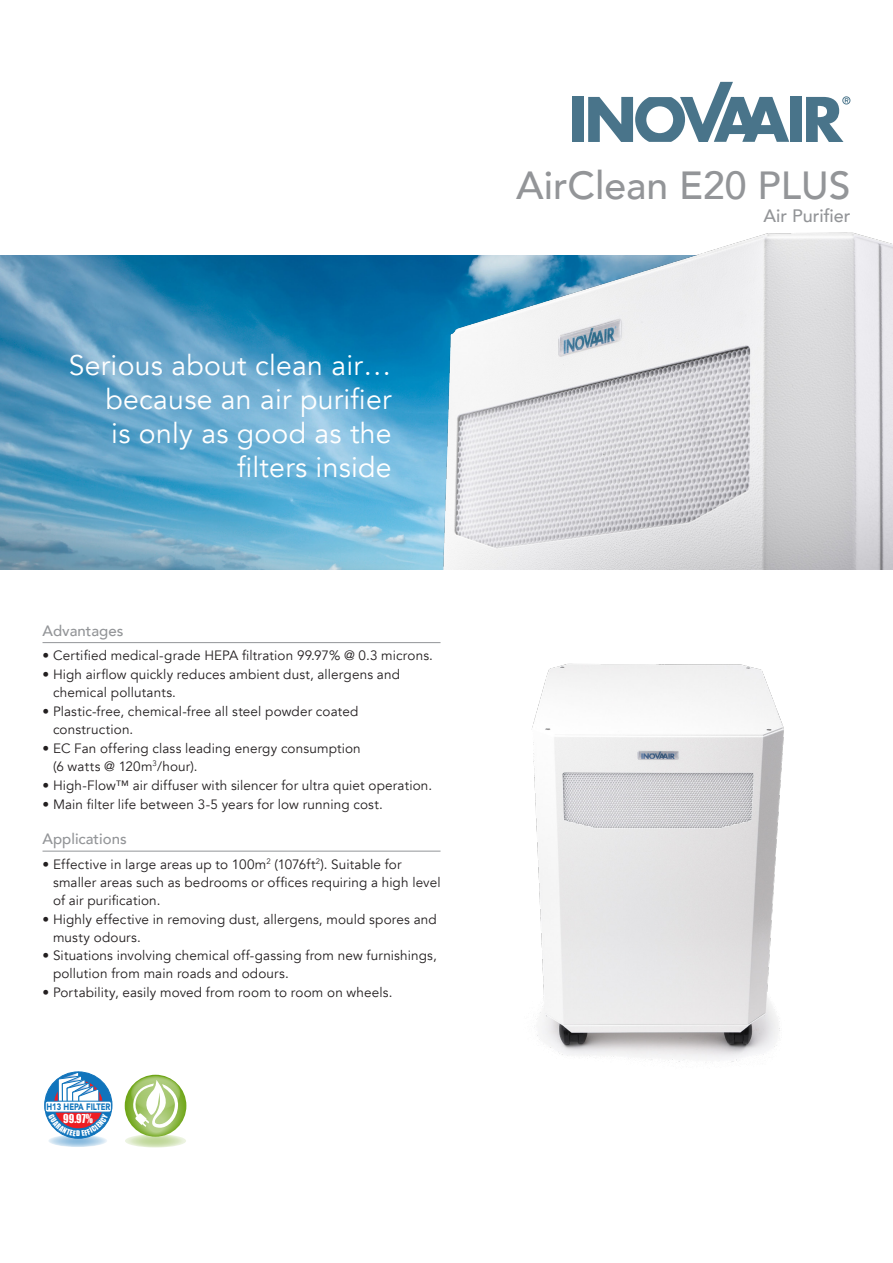
<style>
.page{position:relative;width:893px;height:1263px;background:#fff}
.page>*{position:absolute;margin:0;border:0;box-sizing:border-box;transform-origin:0 0}
.t1{font:500 39.15px "Avenir";color:#939598}
.t2{font:28.35px/34px "Avenir";letter-spacing:.01em;color:#fff;text-align:right}
.t3{font:500 18px "Avenir";color:#939598}
.sub_heading{font:500 15px "Avenir";color:#939598}
.Body_Copy{font:13.5px/18px "Avenir";letter-spacing:.01em;color:#231f20}
.t4{font:11.25px "Impact";color:#fff;scale:.9 1}
.t5{font:900 9.3px "Avenir LT";color:#1074bc;scale:.82 1}
.t6{font:8.85px "Myriad Pro";color:#231f20}
</style>
<div class="page">
<img style="left:0;top:256px;width:396px;height:313px">
<svg style="left:48px;top:1134px;width:59px;height:13px"></svg>
<div style="left:45px;top:1101px;width:67px;height:11px;border:1px solid #1074bc;border-radius:2px"></div>
<svg style="left:125px;top:1134px;width:61px;height:13px"></svg>
<svg style="left:125px;top:1075px;width:61px;height:62px"></svg>
<svg style="left:124px;top:1074px;width:62px;height:56px"></svg>
<svg style="left:131px;top:1080px;width:48px;height:48px"></svg>
<hr style="left:43px;top:642px;width:398px;height:1px;background:#939598">
<hr style="left:43px;top:851px;width:398px;height:1px;background:#939598">
<img style="left:532px;top:663px;width:252px;height:400px">
<img style="left:396px;top:232px;width:497px;height:338px">
<div style="left:790px;top:97px;width:12px;height:45px;background:#49748a"></div>
<svg style="left:806px;top:96px;width:44px;height:46px"></svg>
<div style="left:573px;top:97px;width:11px;height:45px;background:#49748a"></div>
<svg style="left:588px;top:82px;width:201px;height:60px"></svg>
<svg style="left:48px;top:1072px;width:60px;height:64px"></svg>
<p class="t2" style="left:69px;top:349px;width:324px">Serious about clean air…</p>
<p class="t2" style="left:106px;top:383px;width:287px">because an air purifier is only as good as the filters inside</p>
<p class="sub_heading" style="left:43px;top:618px;width:82px">Advantages</p>
<p class="Body_Copy" style="left:43px;top:647px;width:392px">• Certified medical-grade HEPA filtration 99.97% @ 0.3 microns.</p>
<p class="Body_Copy" style="left:53px;top:666px;width:348px;text-indent:-11px">• High airflow quickly reduces ambient dust, allergens and chemical pollutants.</p>
<p class="Body_Copy" style="left:53px;top:702px;width:307px;text-indent:-11px">• Plastic-free, chemical-free all steel powder coated construction.</p>
<p class="Body_Copy" style="left:53px;top:739px;width:309px;text-indent:-11px">• EC Fan offering class leading energy consumption (6 watts @ 120m<sup>3</sup>/hour).</p>
<p class="Body_Copy" style="left:43px;top:776px;width:391px">• High-Flow™ air diffuser with silencer for ultra quiet operation.</p>
<p class="Body_Copy" style="left:43px;top:795px;width:342px">• Main filter life between 3-5 years for low running cost.</p>
<p class="sub_heading" style="left:43px;top:826px;width:86px">Applications</p>
<p class="Body_Copy" style="left:53px;top:855px;width:389px;text-indent:-11px">• Effective in large areas up to 100m<sup>2</sup> (1076ft<sup>2</sup>). Suitable for smaller areas such as bedrooms or offices requiring a high level of air purification.</p>
<p class="Body_Copy" style="left:53px;top:910px;width:385px;text-indent:-11px">• Highly effective in removing dust, allergens, mould spores and musty odours.</p>
<p class="Body_Copy" style="left:53px;top:947px;width:385px;text-indent:-11px">• Situations involving chemical off-gassing from new furnishings, pollution from main roads and odours.</p>
<p class="Body_Copy" style="left:43px;top:984px;width:352px">• Portability, easily moved from room to room on wheels.</p>
<p class="t5" style="left:46px;top:1101px;width:80px">H13 HEPA FILTER</p>
<p class="t4" style="left:63px;top:1110px;width:34px">99.97%</p>
<p class="t1" style="left:516px;top:151px;width:336px">AirClean E20 PLUS</p>
<p class="t3" style="left:763px;top:201px;width:88px">Air Purifier</p>
<p class="t6" style="left:685px;top:175px;width:64px">PANTONE 5405 C</p>
</div>
